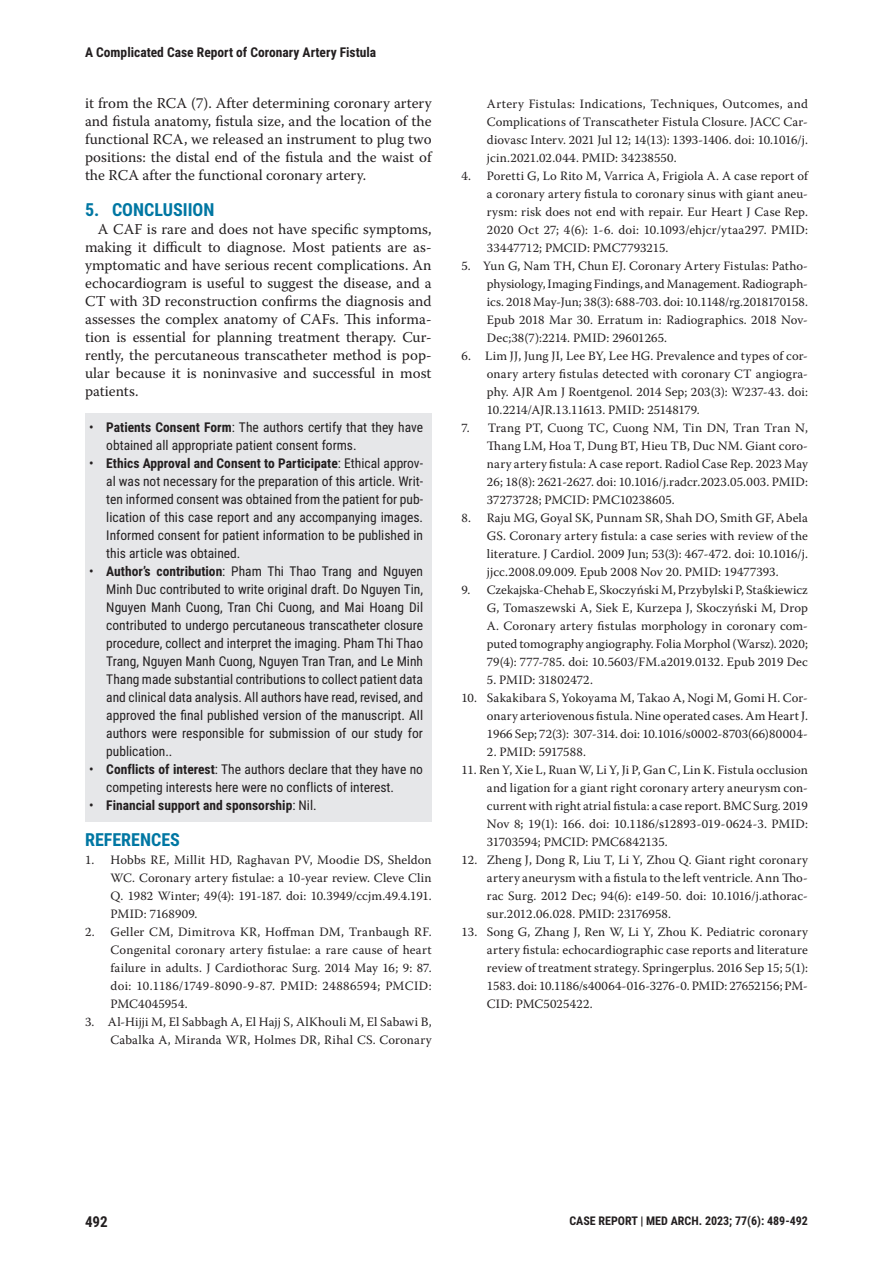
<style>
.page{position:relative;width:893px;height:1263px;background:#fff}
.page>*{position:absolute;margin:0;border:0;box-sizing:border-box;transform-origin:0 0}
.t1{font:700 18px "Roboto Condensed";color:#0077a3}
.t2{font:15px/18px "Warnock Pro";color:#231f20;text-align:justify}
.t3{font:700 15px "Roboto Condensed";color:#231f20}
.t4{font:13.5px/18px "Roboto Condensed";color:#231f20}
.t5{font:700 13.5px "Roboto Condensed";color:#231f20}
.t6{font:12.75px/18px "Warnock Pro";letter-spacing:.01em;color:#231f20;text-align:justify}
.t7{font:12.75px "Warnock Pro";letter-spacing:-.01em;color:#231f20}
.t8{font:700 12px "Roboto Condensed";color:#231f20}
.s1{font-weight:700}
.s2{font-weight:400}
</style>
<div class="page">
<div style="left:85px;top:413px;width:347px;height:49px;background:#e6e7e9"></div>
<div style="left:85px;top:449px;width:347px;height:121px;background:#e6e7e9"></div>
<div style="left:85px;top:557px;width:347px;height:211px;background:#e6e7e9"></div>
<div style="left:85px;top:755px;width:347px;height:49px;background:#e6e7e9"></div>
<div style="left:85px;top:791px;width:347px;height:31px;background:#e6e7e9"></div>
<p class="t5" style="left:85px;top:43px;width:293px">A Complicated Case Report of Coronary Artery Fistula</p>
<p class="t2" style="left:85px;top:94px;width:348px">it from the RCA (7). After determining coronary artery and fistula anatomy, fistula size, and the location of the functional RCA, we released an instrument to plug two positions: the distal end of the fistula and the waist of the RCA after the functional coronary artery.</p>
<h1 class="t1" style="left:85px;top:197px;width:131px">5. CONCLUSIION</h1>
<p class="t2" style="left:85px;top:220px;width:348px;text-indent:13px">A CAF is rare and does not have specific symptoms, making it difficult to diagnose. Most patients are as&shy;ymptomatic and have serious recent complications. An echocardiogram is useful to suggest the disease, and a CT with 3D reconstruction confirms the diagnosis and assesses the complex anatomy of CAFs. This informa&shy;tion is essential for planning treatment therapy. Cur&shy;rently, the percutaneous transcatheter method is pop&shy;ular because it is noninvasive and successful in most patients.</p>
<p class="t4" style="left:106px;top:418px;width:318px;text-indent:-17px">• <span class="s1">Patients Consent Form</span>: The authors certify that they have obtained all appropriate patient consent forms.</p>
<p class="t4" style="left:106px;top:454px;width:318px;text-align:justify;text-indent:-17px">• <span class="s1">Ethics Approval and Consent to Participate</span>: Ethical approv&shy;al was not necessary for the preparation of this article. Writ&shy;ten informed consent was obtained from the patient for pub&shy;lication of this case report and any accompanying images.<br>Informed consent for patient information to be published in this article was obtained.</p>
<p class="t4" style="left:106px;top:562px;width:318px;text-align:justify;text-indent:-17px">• <span class="s1">Author’s contribution</span>: Pham Thi Thao Trang and Nguyen Minh Duc contributed to write original draft. Do Nguyen Tin, Nguyen Manh Cuong, Tran Chi Cuong, and Mai Hoang Dil contributed to undergo percutaneous transcatheter closure procedure, collect and interpret the imaging. Pham Thi Thao Trang, Nguyen Manh Cuong, Nguyen Tran Tran, and Le Minh Thang made substantial contributions to collect patient data and clinical data analysis. All authors have read, revised, and approved the final published version of the manuscript. All authors were responsible for submission of our study for publication..</p>
<p class="t4" style="left:106px;top:760px;width:318px;text-indent:-17px">• <span class="s1">Conflicts of interest</span>: The authors declare that they have no competing interests here were no conflicts of interest.</p>
<p class="t5" style="left:89px;top:796px;width:229px"><span class="s2">•</span> Financial support and sponsorship<span class="s2">: Nil.</span></p>
<h1 class="t1" style="left:85px;top:827px;width:96px">REFERENCES</h1>
<p class="t6" style="left:111px;top:851px;width:323px;text-indent:-26px">1. Hobbs RE, Millit HD, Raghavan PV, Moodie DS, Sheldon WC. Coronary artery fistulae: a 10-year review. Cleve Clin Q. 1982 Winter; 49(4): 191-187. doi: 10.3949/ccjm.49.4.191.<br>PMID: 7168909.</p>
<p class="t6" style="left:111px;top:923px;width:323px;text-indent:-26px">2. Geller CM, Dimitrova KR, Hoffman DM, Tranbaugh RF.<br>Congenital coronary artery fistulae: a rare cause of heart failure in adults. J Cardiothorac Surg. 2014 May 16; 9: 87. doi: 10.1186/1749-8090-9-87. PMID: 24886594; PMCID:<br>PMC4045954.</p>
<p class="t6" style="left:85px;top:1013px;width:348px;text-align:right">3. Al-Hijji M, El Sabbagh A, El Hajj S, AlKhouli M, El Sabawi B,<br>Cabalka A, Miranda WR, Holmes DR, Rihal CS. Coronary</p>
<p class="t6" style="left:487px;top:95px;width:323px">Artery Fistulas: Indications, Techniques, Outcomes, and Complications of Transcatheter Fistula Closure. JACC Car&shy;diovasc Interv. 2021 Jul 12; 14(13): 1393-1406. doi: 10.1016/j. jcin.2021.02.044. PMID: 34238550.</p>
<p class="t6" style="left:487px;top:167px;width:323px;text-indent:-26px">4. Poretti G, Lo Rito M, Varrica A, Frigiola A. A case report of a coronary artery fistula to coronary sinus with giant aneu&shy;rysm: risk does not end with repair. Eur Heart J Case Rep.<br>2020 Oct 27; 4(6): 1-6. doi: 10.1093/ehjcr/ytaa297. PMID:<br>33447712; PMCID: PMC7793215.</p>
<p class="t6" style="left:487px;top:257px;width:323px;text-indent:-26px">5. Yun G, Nam TH, Chun EJ. Coronary Artery Fistulas: Patho&shy;physiology, Imaging Findings, and Management. Radiograph&shy;ics. 2018 May-Jun; 38(3): 688-703. doi: 10.1148/rg.2018170158.<br>Epub 2018 Mar 30. Erratum in: Radiographics. 2018 Nov-Dec;38(7):2214. PMID: 29601265.</p>
<p class="t6" style="left:487px;top:347px;width:323px;text-indent:-26px">6. Lim JJ, Jung JI, Lee BY, Lee HG. Prevalence and types of cor&shy;onary artery fistulas detected with coronary CT angiogra&shy;phy. AJR Am J Roentgenol. 2014 Sep; 203(3): W237-43. doi:<br>10.2214/AJR.13.11613. PMID: 25148179.</p>
<p class="t6" style="left:487px;top:419px;width:323px;text-indent:-26px">7. Trang PT, Cuong TC, Cuong NM, Tin DN, Tran Tran N, Thang LM, Hoa T, Dung BT, Hieu TB, Duc NM. Giant coro&shy;nary artery fistula: A case report. Radiol Case Rep. 2023 May 26; 18(8): 2621-2627. doi: 10.1016/j.radcr.2023.05.003. PMID:<br>37273728; PMCID: PMC10238605.</p>
<p class="t6" style="left:487px;top:509px;width:323px;text-indent:-26px">8. Raju MG, Goyal SK, Punnam SR, Shah DO, Smith GF, Abela GS. Coronary artery fistula: a case series with review of the literature. J Cardiol. 2009 Jun; 53(3): 467-472. doi: 10.1016/j. jjcc.2008.09.009. Epub 2008 Nov 20. PMID: 19477393.</p>
<p class="t6" style="left:487px;top:581px;width:323px;text-indent:-26px">9. Czekajska-Chehab E, Skoczyński M, Przybylski P, Staśkiewicz G, Tomaszewski A, Siek E, Kurzepa J, Skoczyński M, Drop A. Coronary artery fistulas morphology in coronary com&shy;puted tomography angiography. Folia Morphol (Warsz). 2020; 79(4): 777-785. doi: 10.5603/FM.a2019.0132. Epub 2019 Dec</p>
<p class="t6" style="left:487px;top:671px;width:108px">5. PMID: 31802472.</p>
<p class="t6" style="left:487px;top:689px;width:323px;text-indent:-26px">10. Sakakibara S, Yokoyama M, Takao A, Nogi M, Gomi H. Cor&shy;onary arteriovenous fistula. Nine operated cases. Am Heart J.<br>1966 Sep; 72(3): 307-314. doi: 10.1016/s0002-8703(66)80004-</p>
<p class="t7" style="left:487px;top:744px;width:101px">2. PMID: 5917588.</p>
<p class="t6" style="left:487px;top:761px;width:323px;text-indent:-26px">11. Ren Y, Xie L, Ruan W, Li Y, Ji P, Gan C, Lin K. Fistula occlusion and ligation for a giant right coronary artery aneurysm con&shy;current with right atrial fistula: a case report. BMC Surg. 2019<br>Nov 8; 19(1): 166. doi: 10.1186/s12893-019-0624-3. PMID:<br>31703594; PMCID: PMC6842135.</p>
<p class="t6" style="left:487px;top:851px;width:323px;text-indent:-26px">12. Zheng J, Dong R, Liu T, Li Y, Zhou Q. Giant right coronary artery aneurysm with a fistula to the left ventricle. Ann Tho&shy;rac Surg. 2012 Dec; 94(6): e149-50. doi: 10.1016/j.athorac&shy;sur.2012.06.028. PMID: 23176958.</p>
<p class="t6" style="left:487px;top:923px;width:323px;text-indent:-26px">13. Song G, Zhang J, Ren W, Li Y, Zhou K. Pediatric coronary artery fistula: echocardiographic case reports and literature review of treatment strategy. Springerplus. 2016 Sep 15; 5(1):<br>1583. doi: 10.1186/s40064-016-3276-0. PMID: 27652156; PM-CID: PMC5025422.</p>
<p class="t3" style="left:85px;top:1211px;width:24px">492</p>
<p class="t8" style="left:569px;top:1212px;width:240px">CASE REPORT | Med Arch . 2023; 77(6): 489-492</p>
</div>
